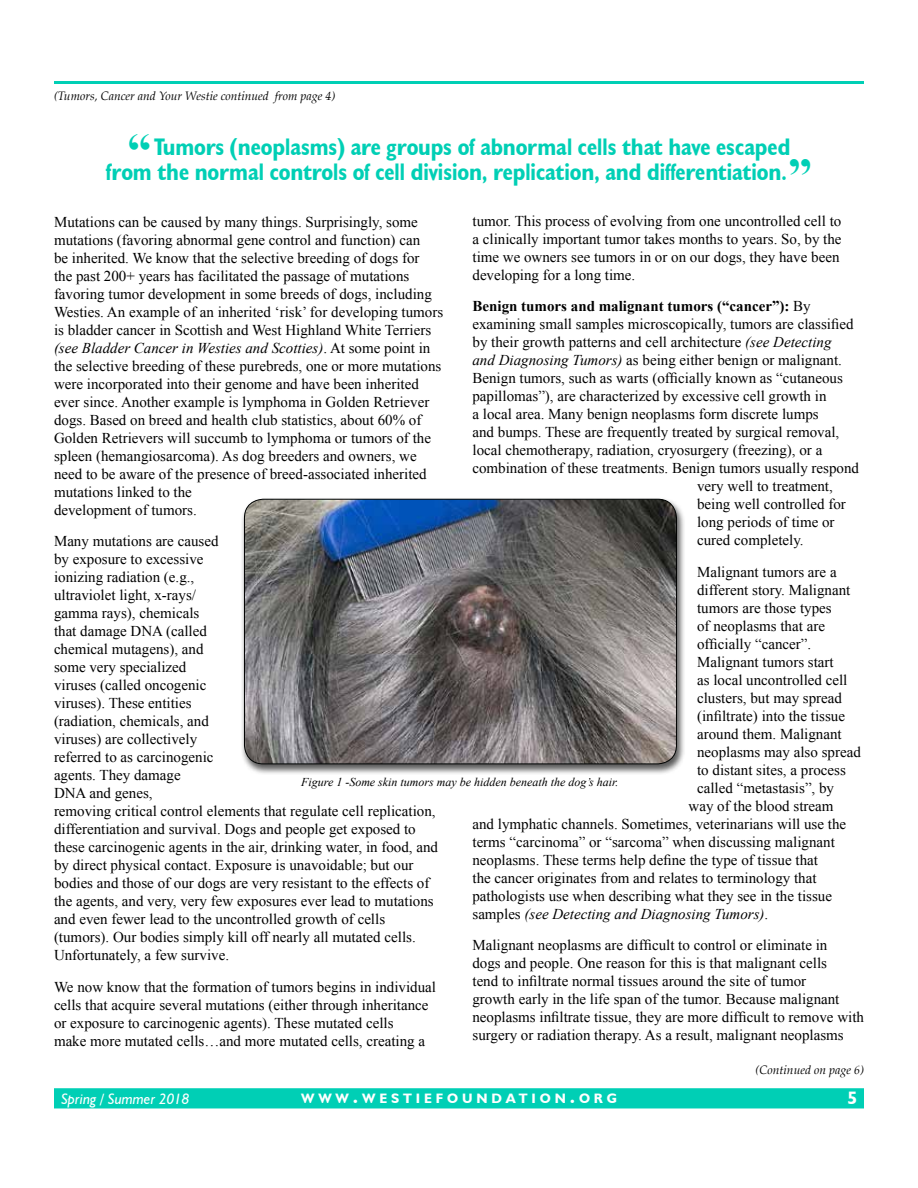
<style>
.page{position:relative;width:918px;height:1188px;background:#fff}
.page>*{position:absolute;margin:0;border:0;box-sizing:border-box;transform-origin:0 0}
.t1{font:700 condensed 24px/25px "Humanist 521 BT";color:#00cfb5;text-align:center}
.t2{font:700 18px "Humanist 521 BT";color:#fff}
.t3{font:15px/18px "Times New Roman";color:#000}
.t4{font:700 15px "Times New Roman";color:#000}
.t5{font:italic 15px "Times New Roman";color:#000}
.t6{font:italic 15px "Humanist 521 BT";color:#fff}
.t7{font:700 13.65px "Humanist 521 BT";letter-spacing:.285em;color:#fff}
.t8{font:italic 12px "Palatino";color:#000}
.t9{font:italic 12px "Times New Roman";color:#000}
.s1{font-family:"Times New Roman";font-stretch:normal;font-size:48px}
.s2{font-weight:400}
.s3{font-style:italic}
.s4{font-style:normal}
.s5{font-size:19.5px}
</style>
<div class="page">
<hr style="left:54px;top:81px;width:810px;height:3px;background:#00cfb5">
<div style="left:55px;top:1089px;width:808px;height:19px;background:#00cfb5"></div>
<div style="left:54px;top:1088px;width:810px;height:20px;border:2px solid #00cfb5"></div>
<div style="left:241px;top:497px;width:445px;height:278px;background:#000;opacity:.65"></div>
<img style="left:244px;top:499px;width:432px;height:265px">
<div style="left:244px;top:499px;width:433px;height:265px;border:1px solid #000;border-radius:19px"></div>
<p class="t8" style="left:54px;top:89px;width:283px">(Tumors, Cancer and Your Westie continued from page 4)</p>
<h1 class="t1" style="left:106px;top:134px;width:708px"><span class="s1">“</span>Tumors (neoplasms) are groups of abnormal cells that have escaped from the normal controls of cell division, replication, and differentiation.<span class="s1">”</span></h1>
<p class="t3" style="left:472px;top:211px;width:371px">tumor. This process of evolving from one uncontrolled cell to a clinically important tumor takes months to years. So, by the time we owners see tumors in or on our dogs, they have been developing for a long time.</p>
<p class="t4" style="left:472px;top:296px;width:340px">Benign tumors and malignant tumors (“cancer”): <span class="s2">By</span></p>
<p class="t3" style="left:472px;top:315px;width:383px">examining small samples microscopically, tumors are classified</p>
<p class="t3" style="left:472px;top:333px;width:361px">by their growth patterns and cell architecture <span class="s3">(see Detecting</span></p>
<p class="t3" style="left:472px;top:351px;width:371px"><span class="s3">and Diagnosing Tumors)</span> as being either benign or malignant.</p>
<p class="t3" style="left:472px;top:369px;width:372px">Benign tumors, such as warts (officially known as “cutaneous</p>
<p class="t3" style="left:472px;top:387px;width:356px">papillomas”), are characterized by excessive cell growth in</p>
<p class="t3" style="left:472px;top:405px;width:348px">a local area. Many benign neoplasms form discrete lumps</p>
<p class="t3" style="left:472px;top:423px;width:368px">and bumps. These are frequently treated by surgical removal,</p>
<p class="t3" style="left:472px;top:441px;width:351px">local chemotherapy, radiation, cryosurgery (freezing), or a</p>
<p class="t3" style="left:472px;top:459px;width:388px">combination of these treatments. Benign tumors usually respond</p>
<p class="t3" style="left:697px;top:477px;width:137px">very well to treatment,</p>
<p class="t3" style="left:697px;top:495px;width:150px">being well controlled for</p>
<p class="t3" style="left:697px;top:513px;width:139px">long periods of time or</p>
<p class="t3" style="left:697px;top:531px;width:108px">cured completely.</p>
<p class="t3" style="left:697px;top:562px;width:141px">Malignant tumors are a</p>
<p class="t3" style="left:697px;top:580px;width:155px">different story. Malignant</p>
<p class="t3" style="left:697px;top:598px;width:136px">tumors are those types</p>
<p class="t3" style="left:697px;top:616px;width:129px">of neoplasms that are</p>
<p class="t3" style="left:697px;top:634px;width:116px">officially “cancer”.</p>
<p class="t3" style="left:697px;top:652px;width:138px">Malignant tumors start</p>
<p class="t3" style="left:697px;top:670px;width:152px">as local uncontrolled cell</p>
<p class="t3" style="left:697px;top:688px;width:146px">clusters, but may spread</p>
<p class="t3" style="left:697px;top:706px;width:149px">(infiltrate) into the tissue</p>
<p class="t3" style="left:697px;top:724px;width:146px">around them. Malignant</p>
<p class="t3" style="left:697px;top:742px;width:165px">neoplasms may also spread</p>
<p class="t3" style="left:697px;top:760px;width:150px">to distant sites, a process</p>
<p class="t3" style="left:697px;top:778px;width:139px">called “metastasis”, by</p>
<p class="t3" style="left:689px;top:796px;width:146px">way of the blood stream</p>
<p class="t3" style="left:472px;top:814px;width:375px">and lymphatic channels. Sometimes, veterinarians will use the</p>
<p class="t3" style="left:472px;top:832px;width:364px">terms “carcinoma” or “sarcoma” when discussing malignant</p>
<p class="t3" style="left:472px;top:850px;width:347px">neoplasms. These terms help define the type of tissue that</p>
<p class="t3" style="left:472px;top:868px;width:346px">the cancer originates from and relates to terminology that</p>
<p class="t3" style="left:472px;top:886px;width:361px">pathologists use when describing what they see in the tissue</p>
<p class="t5" style="left:472px;top:903px;width:297px"><span class="s4">samples</span> (see Detecting and Diagnosing Tumors)<span class="s4">.</span></p>
<p class="t3" style="left:472px;top:936px;width:393px">Malignant neoplasms are difficult to control or eliminate in<br>dogs and people. One reason for this is that malignant cells<br>tend to infiltrate normal tissues around the site of tumor<br>growth early in the life span of the tumor. Because malignant neoplasms infiltrate tissue, they are more difficult to remove with surgery or radiation therapy. As a result, malignant neoplasms</p>
<p class="t3" style="left:54px;top:212px;width:391px">Mutations can be caused by many things. Surprisingly, some mutations (favoring abnormal gene control and function) can<br>be inherited. We know that the selective breeding of dogs for<br>the past 200+ years has facilitated the passage of mutations favoring tumor development in some breeds of dogs, including Westies. An example of an inherited ‘risk’ for developing tumors is bladder cancer in Scottish and West Highland White Terriers <span class="s3">(see Bladder Cancer in Westies and Scotties)</span>. At some point in the selective breeding of these purebreds, one or more mutations were incorporated into their genome and have been inherited ever since. Another example is lymphoma in Golden Retriever dogs. Based on breed and health club statistics, about 60% of Golden Retrievers will succumb to lymphoma or tumors of the spleen (hemangiosarcoma). As dog breeders and owners, we need to be aware of the presence of breed-associated inherited mutations linked to the<br>development of tumors.</p>
<p class="t3" style="left:54px;top:532px;width:386px">Many mutations are caused<br>by exposure to excessive<br>ionizing radiation (e.g.,<br>ultraviolet light, x-rays/<br>gamma rays), chemicals<br>that damage DNA (called<br>chemical mutagens), and<br>some very specialized<br>viruses (called oncogenic<br>viruses). These entities<br>(radiation, chemicals, and<br>viruses) are collectively<br>referred to as carcinogenic<br>agents. They damage<br>DNA and genes,<br>removing critical control elements that regulate cell replication, differentiation and survival. Dogs and people get exposed to these carcinogenic agents in the air, drinking water, in food, and by direct physical contact. Exposure is unavoidable; but our bodies and those of our dogs are very resistant to the effects of the agents, and very, very few exposures ever lead to mutations and even fewer lead to the uncontrolled growth of cells (tumors). Our bodies simply kill off nearly all mutated cells.<br>Unfortunately, a few survive.</p>
<p class="t3" style="left:54px;top:977px;width:384px">We now know that the formation of tumors begins in individual cells that acquire several mutations (either through inheritance or exposure to carcinogenic agents). These mutated cells<br>make more mutated cells…and more mutated cells, creating a</p>
<p class="t9" style="left:301px;top:774px;width:319px">Figure 1 -Some skin tumors may be hidden beneath the dog’s hair.</p>
<p class="t8" style="left:756px;top:1063px;width:110px">(Continued on page 6)</p>
<p class="t6" style="left:62px;top:1090px;width:129px">Spring / Summer 2018</p>
<p class="t7" style="left:301px;top:1090px;width:317px">WWW<span class="s5">.</span>WESTIEFOUNDATION<span class="s5">.</span>ORG</p>
<p class="t2" style="left:847px;top:1087px;width:11px">5</p>
</div>
